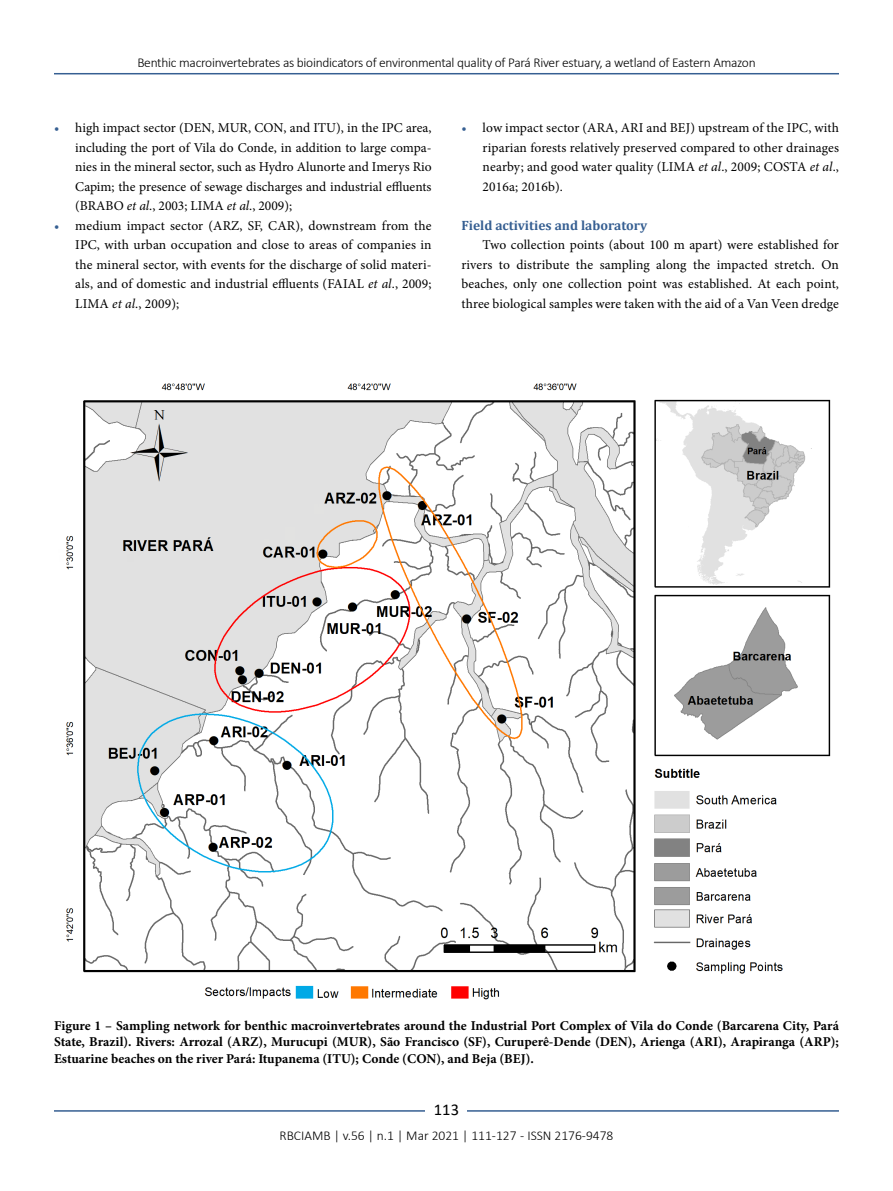
<style>
.page{position:relative;width:893px;height:1191px;background:#fff}
.page>*{position:absolute;margin:0;border:0;box-sizing:border-box;transform-origin:0 0}
.t1{font:16.5px "Calibri";color:#000}
.t2{font:13.5px/19.5px "Minion Pro";letter-spacing:.005em;color:#000;text-align:justify}
.t3{font:700 13.5px/16.2px "Minion Pro";color:#000;text-align:justify}
.t4{font:300 13.5px "Calibri";letter-spacing:-.02em;color:#000}
.t5{font:300 13.5px "Calibri";color:#000}
.t6{font:700 13.5px "Cambria";color:#365f92}
.s1{color:#365f92}
.s2{font-style:italic}
</style>
<div class="page">
<hr style="left:54px;top:73px;width:785px;height:1px;background:#365f92">
<hr style="left:54px;top:1110px;width:785px;height:1px;background:#365f92">
<div style="left:426px;top:1096px;width:41px;height:26px;background:#fff"></div>
<img style="left:66px;top:383px;width:765px;height:617px">
<p class="t4" style="left:137px;top:54px;width:620px">Benthic macroinvertebrates as bioindicators of environmental quality of Pará River estuary, a wetland of Eastern Amazon</p>
<p class="t2" style="left:75px;top:118px;width:358px;text-indent:-21px"><span class="s1">•</span> high impact sector (DEN, MUR, CON, and ITU), in the IPC area, including the port of Vila do Conde, in addition to large compa&shy;nies in the mineral sector, such as Hydro Alunorte and Imerys Rio Capim; the presence of sewage discharges and industrial effluents (BRABO <span class="s2">et al</span>., 2003; LIMA <span class="s2">et al</span>., 2009);</p>
<p class="t2" style="left:75px;top:215px;width:358px;text-indent:-21px"><span class="s1">•</span> medium impact sector (ARZ, SF, CAR), downstream from the IPC, with urban occupation and close to areas of companies in the mineral sector, with events for the discharge of solid materi&shy;als, and of domestic and industrial effluents (FAIAL <span class="s2">et al</span>., 2009; LIMA <span class="s2">et al</span>., 2009);</p>
<p class="t2" style="left:483px;top:118px;width:358px;text-indent:-21px"><span class="s1">•</span> low impact sector (ARA, ARI and BEJ) upstream of the IPC, with riparian forests relatively preserved compared to other drainages nearby; and good water quality (LIMA <span class="s2">et al</span>., 2009; COSTA <span class="s2">et al</span>., 2016a; 2016b).</p>
<p class="t6" style="left:461px;top:215px;width:187px">Field activities and laboratory</p>
<p class="t2" style="left:461px;top:235px;width:379px;text-indent:21px">Two collection points (about 100 m apart) were established for rivers to distribute the sampling along the impacted stretch. On beaches, only one collection point was established. At each point, three biological samples were taken with the aid of a Van Veen dredge</p>
<p class="t3" style="left:54px;top:1017px;width:786px">Figure 1 – Sampling network for benthic macroinvertebrates around the Industrial Port Complex of Vila do Conde (Barcarena City, Pará State, Brazil). Rivers: Arrozal (ARZ), Murucupi (MUR), São Francisco (SF), Curuperê-Dende (DEN), Arienga (ARI), Arapiranga (ARP); Estuarine beaches on the river Pará: Itupanema (ITU); Conde (CON), and Beja (BEJ).</p>
<p class="t1" style="left:434px;top:1098px;width:27px">113</p>
<p class="t5" style="left:280px;top:1126px;width:335px">RBCIAMB | v.56 | n.1 | Mar 2021 | 111-127 - ISSN 2176-9478</p>
</div>
